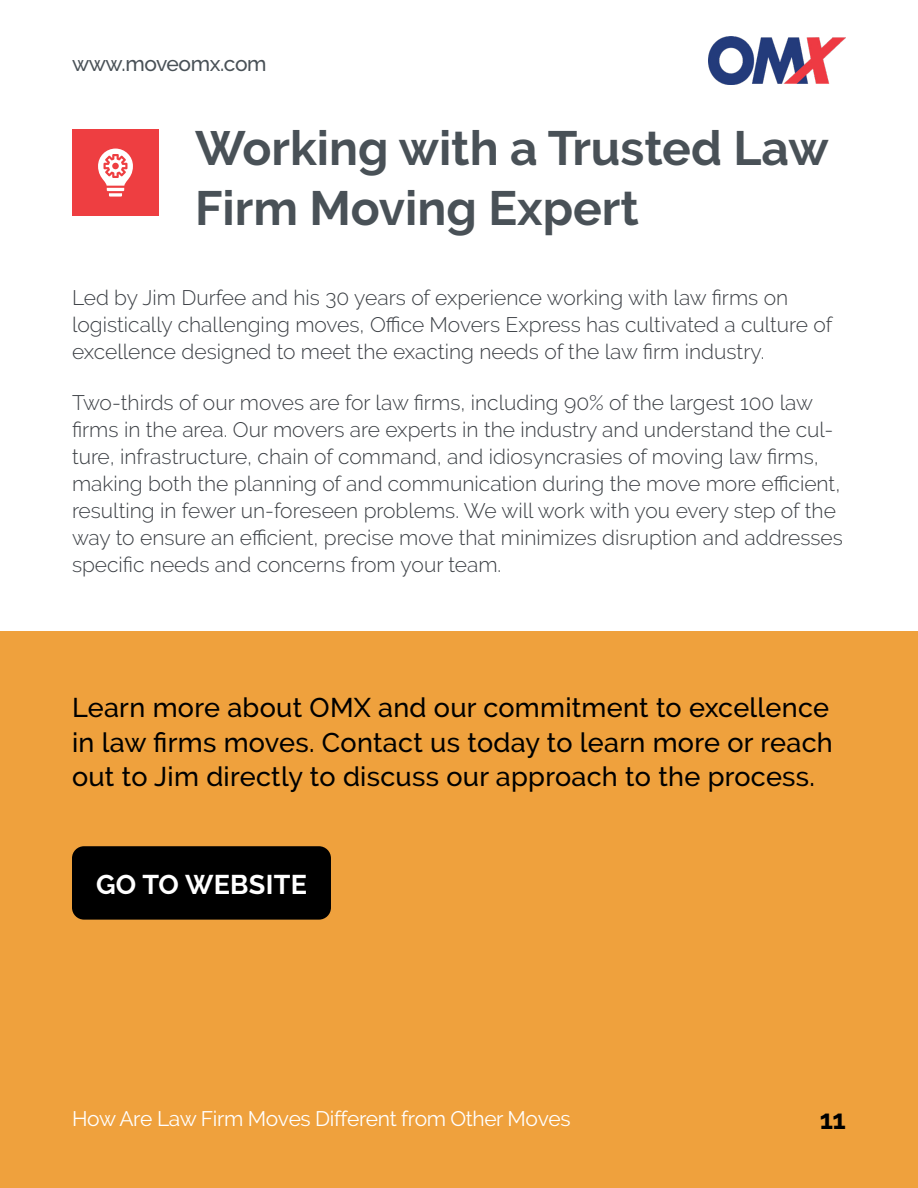
<style>
.page{position:relative;width:918px;height:1188px;background:#fff}
.page>*{position:absolute;margin:0;border:0;box-sizing:border-box;transform-origin:0 0}
.t1{font:700 48px/60px "Raleway";color:#495157}
.Paragraph{font:500 27px/34.5px "Raleway";letter-spacing:.01em;color:#000}
.Paragraph-2{font:700 27px "Raleway";letter-spacing:.01em;color:#fff}
.Paragraph-3{font:700 27px "Raleway";color:#000}
.Paragraph-4{font:300 21px/27px "Raleway";color:#3c4045}
.t2{font:21px "Raleway";letter-spacing:-.02em;color:#fff}
.t3{font:500 21px "Raleway";letter-spacing:-.02em;color:#495157}
</style>
<div class="page">
<div style="left:72px;top:129px;width:87px;height:87px;background:#ee3e41"></div>
<svg style="left:98px;top:149px;width:35px;height:48px"></svg>
<div style="left:0;top:632px;width:918px;height:556px;background:#efa13d"></div>
<div style="left:72px;top:846px;width:259px;height:74px;background:#000;border-radius:12px"></div>
<img style="left:708px;top:37px;width:138px;height:48px">
<p class="t3" style="left:72px;top:51px;width:196px">www.moveomx.com</p>
<h1 class="t1" style="left:195px;top:118px;width:635px">Working with a Trusted Law<br>Firm Moving Expert</h1>
<p class="Paragraph-4" style="left:72px;top:284px;width:762px">Led by Jim Durfee and his 30 years of experience working with law firms on logistically challenging moves, Office Movers Express has cultivated a culture of excellence designed to meet the exacting needs of the law firm industry.</p>
<p class="Paragraph-4" style="left:72px;top:389px;width:773px">Two-thirds of our moves are for law firms, including 90% of the largest 100 law firms in the area. Our movers are experts in the industry and understand the cul&shy;ture, infrastructure, chain of command, and idiosyncrasies of moving law firms, making both the planning of and communication during the move more efficient, resulting in fewer un-foreseen problems. We will work with you every step of the way to ensure an efficient, precise move that minimizes disruption and addresses specific needs and concerns from your team.</p>
<p class="Paragraph" style="left:72px;top:690px;width:762px">Learn more about OMX and our commitment to excellence in law firms moves. Contact us today to learn more or reach out to Jim directly to discuss our approach to the process.</p>
<p class="Paragraph-2" style="left:96px;top:869px;width:212px">GO TO WEBSITE</p>
<p class="t2" style="left:72px;top:1106px;width:500px">How Are Law Firm Moves Different from Other Moves</p>
<p class="Paragraph-3" style="left:820px;top:1104px;width:28px">11</p>
</div>
